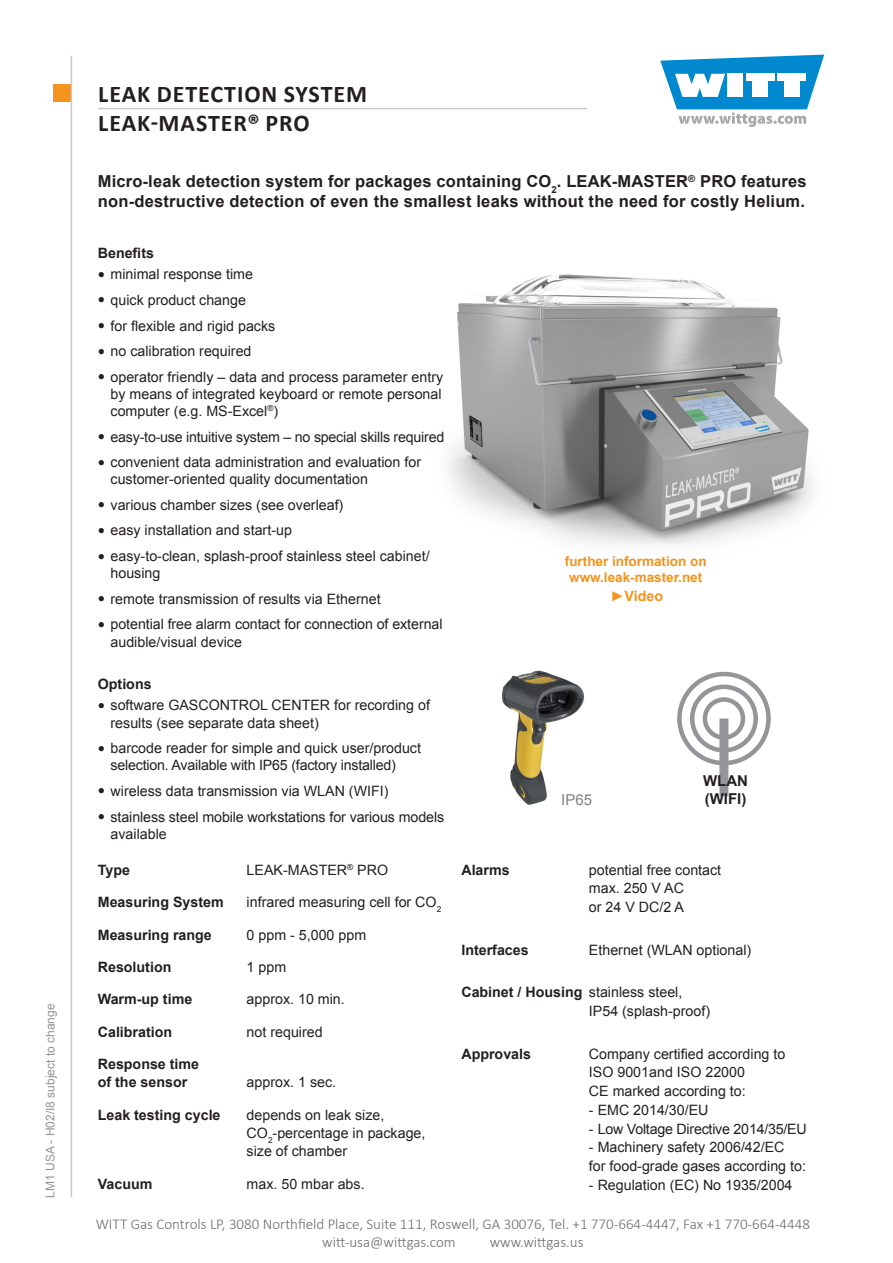
<style>
.page{position:relative;width:893px;height:1263px;background:#fff}
.page>*{position:absolute;margin:0;border:0;box-sizing:border-box;transform-origin:0 0}
.t1{font:700 24px/28.8px "Calibri";letter-spacing:.04em;color:#231f20}
.Einleitungstext{font:700 16.5px/19.8px "Arial";letter-spacing:.015em;color:#231f20}
.t2{font:300 15px/18px "Calibri";color:#6b6b6e}
.t3{font:700 15px "Arial";color:#231f20}
.t4{font:15px "Arial";color:#808285}
.TD{font:14.25px/17.1px "Arial";color:#231f20}
.TD-2{font:700 14.25px/18px "Arial";color:#231f20}
.Überschrift{font:700 14.25px "Arial";color:#231f20}
.t5{font:700 14.25px "Arial";color:#f4931d}
.Überschrift-2{font:700 13.5px/16.2px "Arial";color:#f4931d;text-align:center}
.t6{font:12px "Arial";color:#939598}
.s1{font-family:"Bookman Old Style";font-size:12px}
.s2{font-weight:700}
</style>
<div class="page">
<div style="left:53px;top:85px;width:17px;height:17px;background:#f4931d"></div>
<svg style="left:660px;top:55px;width:164px;height:72px"></svg>
<hr style="left:71px;top:56px;width:1px;height:1141px;background:#c7c8ca">
<hr style="left:98px;top:108px;width:489px;height:1px;background:#c7c8ca">
<img style="left:448px;top:274px;width:364px;height:271px">
<div style="left:677px;top:672px;width:94px;height:93px;border:4px solid #939598;border-radius:50%"></div>
<div style="left:690px;top:684px;width:68px;height:68px;border:4px solid #939598;border-radius:50%"></div>
<div style="left:703px;top:697px;width:42px;height:43px;border:4px solid #939598;border-radius:50%"></div>
<div style="left:719px;top:718px;width:9px;height:78px;background:#939598"></div>
<img style="left:502px;top:670px;width:83px;height:135px">
<p class="t6" style="left:42px;top:1197px;width:196px;rotate:-90deg">LM1 USA - H02/I8 subject to change</p>
<h1 class="t1" style="left:98px;top:79px;width:270px">LEAK DETECTION SYSTEM<br>LEAK-MASTER® PRO</h1>
<p class="Einleitungstext" style="left:98px;top:172px;width:710px">Micro-leak detection system for packages containing CO<sub>2</sub>. LEAK-MASTER<sup>®</sup> PRO features non-destructive detection of even the smallest leaks without the need for costly Helium.</p>
<p class="Überschrift" style="left:98px;top:243px;width:58px">Benefits</p>
<p class="TD" style="left:98px;top:266px;width:157px"><span class="s1">●</span> minimal response time</p>
<p class="TD" style="left:98px;top:291px;width:150px"><span class="s1">●</span> quick product change</p>
<p class="TD" style="left:98px;top:317px;width:179px"><span class="s1">●</span> for flexible and rigid packs</p>
<p class="TD" style="left:98px;top:343px;width:155px"><span class="s1">●</span> no calibration required</p>
<p class="TD" style="left:111px;top:368px;width:334px;text-align:justify;text-indent:-13px"><span class="s1">●</span> operator friendly – data and process parameter entry by means of integrated keyboard or remote personal computer (e.g. MS-Excel<sup>®</sup>)</p>
<p class="TD" style="left:98px;top:428px;width:348px"><span class="s1">●</span> easy-to-use intuitive system – no special skills required</p>
<p class="TD" style="left:111px;top:454px;width:312px;text-indent:-13px"><span class="s1">●</span> convenient data administration and evaluation for customer-oriented quality documentation</p>
<p class="TD" style="left:98px;top:496px;width:247px"><span class="s1">●</span> various chamber sizes (see overleaf)</p>
<p class="TD" style="left:98px;top:522px;width:196px"><span class="s1">●</span> easy installation and start-up</p>
<p class="TD" style="left:111px;top:548px;width:321px;text-indent:-13px"><span class="s1">●</span> easy-to-clean, splash-proof stainless steel cabinet/ housing</p>
<p class="TD" style="left:98px;top:590px;width:284px"><span class="s1">●</span> remote transmission of results via Ethernet</p>
<p class="TD" style="left:111px;top:616px;width:333px;text-indent:-13px"><span class="s1">●</span> potential free alarm contact for connection of external audible/visual device</p>
<p class="Überschrift" style="left:98px;top:675px;width:55px">Options</p>
<p class="TD" style="left:111px;top:697px;width:321px;text-indent:-13px"><span class="s1">●</span> software GASCONTROL CENTER for recording of results (see separate data sheet)</p>
<p class="TD" style="left:111px;top:740px;width:312px;text-indent:-13px"><span class="s1">●</span> barcode reader for simple and quick user/product selection. Available with IP65 (factory installed)</p>
<p class="TD" style="left:98px;top:782px;width:292px"><span class="s1">●</span> wireless data transmission via WLAN (WIFI)</p>
<p class="TD" style="left:111px;top:808px;width:335px;text-indent:-13px"><span class="s1">●</span> stainless steel mobile workstations for various models available</p>
<p class="TD-2" style="left:98px;top:861px;width:34px">Type</p>
<p class="TD" style="left:247px;top:861px;width:143px">LEAK-MASTER<sup>®</sup> PRO</p>
<p class="TD-2" style="left:98px;top:893px;width:127px">Measuring System</p>
<p class="TD" style="left:247px;top:894px;width:196px">infrared measuring cell for CO<sub>2</sub></p>
<p class="TD-2" style="left:98px;top:926px;width:116px">Measuring range</p>
<p class="TD" style="left:247px;top:926px;width:121px">0 ppm - 5,000 ppm</p>
<p class="TD-2" style="left:98px;top:958px;width:75px">Resolution</p>
<p class="TD" style="left:247px;top:958px;width:41px">1 ppm</p>
<p class="TD-2" style="left:98px;top:991px;width:96px">Warm-up time</p>
<p class="TD" style="left:247px;top:991px;width:100px">approx. 10 min.</p>
<p class="TD-2" style="left:98px;top:1023px;width:76px">Calibration</p>
<p class="TD" style="left:247px;top:1023px;width:78px">not required</p>
<p class="TD-2" style="left:98px;top:1056px;width:103px">Response time of the sensor</p>
<p class="Überschrift-2" style="left:565px;top:553px;width:143px">further information on www.leak-master.net</p>
<p class="t5" style="left:610px;top:587px;width:54px">►Video</p>
<p class="t3" style="left:703px;top:770px;width:46px">WLAN</p>
<p class="t4" style="left:561px;top:790px;width:32px">IP65</p>
<p class="t3" style="left:705px;top:788px;width:43px">(WIFI)</p>
<p class="TD-2" style="left:461px;top:861px;width:50px">Alarms</p>
<p class="TD" style="left:589px;top:860px;width:134px;line-height:18.8px">potential free contact max. 250 V AC<br>or 24 V DC/2 A</p>
<p class="TD-2" style="left:461px;top:941px;width:69px">Interfaces</p>
<p class="TD" style="left:589px;top:941px;width:164px">Ethernet (WLAN optional)</p>
<p class="TD" style="left:589px;top:983px;width:123px;line-height:18.8px;text-indent:-128px"><span class="s2">Cabinet / Housing</span> stainless steel,<br>IP54 (splash-proof)</p>
<p class="TD-2" style="left:461px;top:1045px;width:71px">Approvals</p>
<p class="TD" style="left:589px;top:1044px;width:198px;line-height:18.8px">Company certified according to<br>ISO 9001and ISO 22000<br>CE marked according to:</p>
<p class="TD" style="left:589px;top:1101px;width:121px">- EMC 2014/30/EU</p>
<p class="TD" style="left:589px;top:1120px;width:219px">- Low Voltage Directive 2014/35/EU</p>
<p class="TD" style="left:589px;top:1138px;width:219px;line-height:18.8px">- Machinery safety 2006/42/EC<br>for food-grade gases according to:</p>
<p class="TD" style="left:589px;top:1176px;width:205px">- Regulation (EC) No 1935/2004</p>
<p class="TD" style="left:247px;top:1074px;width:91px">approx. 1 sec.</p>
<p class="TD-2" style="left:98px;top:1106px;width:124px">Leak testing cycle</p>
<p class="TD" style="left:247px;top:1106px;width:180px;line-height:18px">depends on leak size,<br>CO<sub>2</sub>-percentage in package, size of chamber</p>
<p class="TD-2" style="left:98px;top:1175px;width:56px">Vacuum</p>
<p class="TD" style="left:247px;top:1175px;width:120px">max. 50 mbar abs.</p>
<p class="t2" style="left:322px;top:1215px;width:489px;text-indent:-227px">WITT Gas Controls LP, 3080 Northfield Place, Suite 111, Roswell, GA 30076, Tel. +1 770-664-4447, Fax +1 770-664-4448 witt-usa@wittgas.com</p>
<p class="t2" style="left:490px;top:1233px;width:95px">www.wittgas.us</p>
</div>
